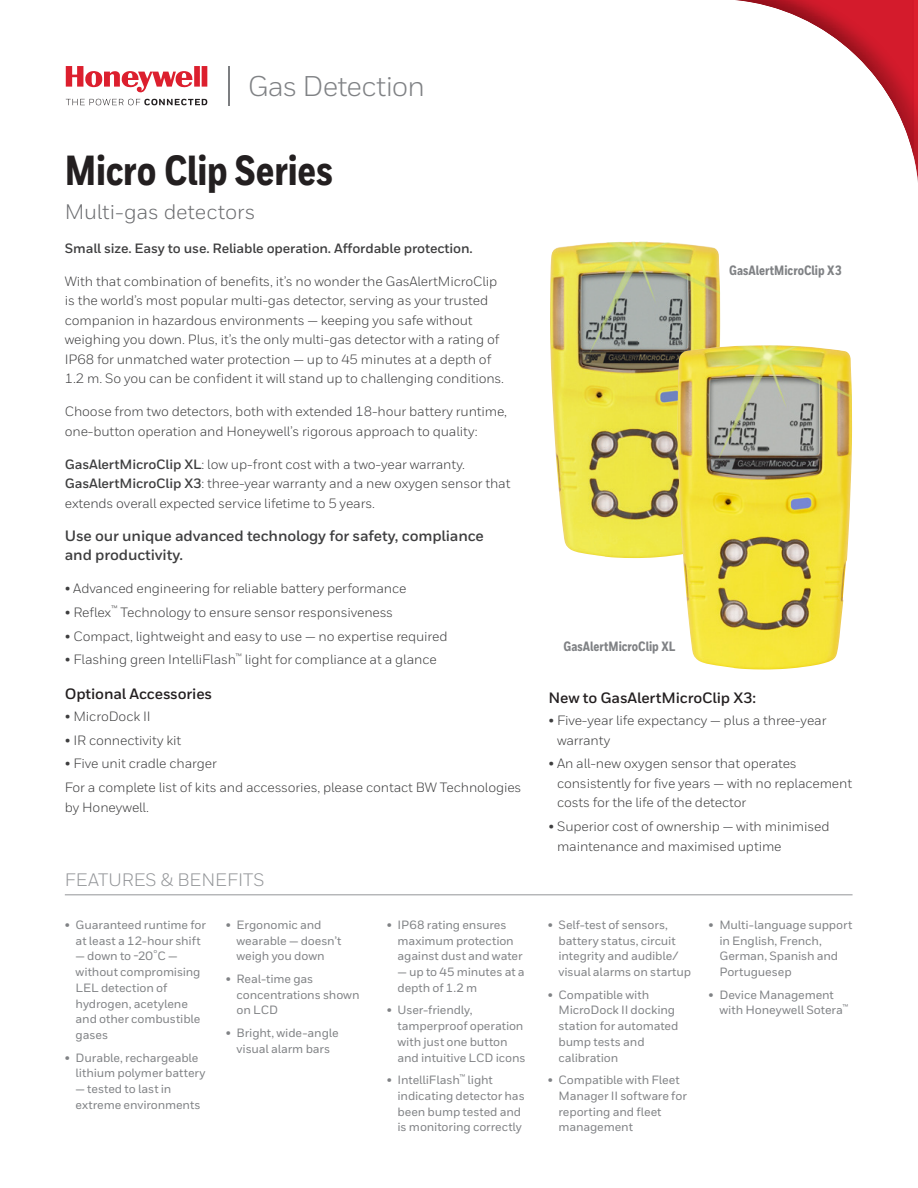
<style>
.page{position:relative;width:918px;height:1188px;background:#fff}
.page>*{position:absolute;margin:0;border:0;box-sizing:border-box;transform-origin:0 0}
.Cover_heading_1{font:800 42px "Honeywell Cond";letter-spacing:-.005em;color:#231f20}
.Logotype_-_80{font:28.5px "Honeywell Sans";letter-spacing:-.03em;color:#808285}
.Cover_heading_1-2{font:21px "Honeywell Sans";letter-spacing:-.005em;color:#6c6d70}
.HLS_Bold_Subs_underl{font:18px "Honeywell Sans";color:#939598}
.Page_1_main_text{font:700 15px/19.5px "Honeywell Sans";letter-spacing:-.01em;color:#3e3e3f}
.main_text_header{font:700 15px "Honeywell Sans";letter-spacing:-.01em;color:#231f20}
.Page_1_main_text-2{font:13.5px/19.5px "Honeywell Sans";letter-spacing:-.01em;color:#3e3e3f}
.main_text_bullets{font:13.5px/19.5px "Honeywell Sans";letter-spacing:-.01em;color:#3e3e3f}
.Page_1_main_text-3{font:700 13.5px "Honeywell Sans";letter-spacing:-.01em;color:#3e3e3f}
.PRODUCT_HEADERS{font:800 13.5px "Honeywell Cond";color:#808285}
.t1{font:500 12px/15.8px "Honeywell Sans";letter-spacing:-.01em;color:#808285}
.s1{font-weight:700}
</style>
<div class="page">
<div style="left:315px;top:0;width:603px;height:603px;background:#231f20;opacity:.2"></div>
<hr style="left:228px;top:66px;width:1px;height:39px;background:#7c7e81">
<svg style="left:66px;top:66px;width:141px;height:27px"></svg>
<svg style="left:66px;top:99px;width:141px;height:6px"></svg>
<hr style="left:65px;top:894px;width:788px;height:1px;background:#939598">
<img style="left:678px;top:345px;width:174px;height:325px">
<p class="Logotype_-_80" style="left:248px;top:69px;width:179px">Gas Detection</p>
<p class="Cover_heading_1" style="left:65px;top:145px;width:269px">Micro Clip Series</p>
<p class="Cover_heading_1-2" style="left:65px;top:199px;width:192px">Multi-gas detectors</p>
<p class="Page_1_main_text-3" style="left:65px;top:240px;width:409px">Small size. Easy to use. Reliable operation. Affordable protection.</p>
<p class="Page_1_main_text-2" style="left:65px;top:271px;width:441px">With that combination of benefits, it’s no wonder the GasAlertMicroClip is the world’s most popular multi-gas detector, serving as your trusted companion in hazardous environments — keeping you safe without weighing you down. Plus, it’s the only multi-gas detector with a rating of IP68 for unmatched water protection — up to 45 minutes at a depth of 1.2 m. So you can be confident it will stand up to challenging conditions.</p>
<p class="Page_1_main_text-2" style="left:65px;top:402px;width:444px">Choose from two detectors, both with extended 18-hour battery runtime, one‑button operation and Honeywell’s rigorous approach to quality:</p>
<p class="Page_1_main_text-2" style="left:65px;top:454px;width:447px"><span class="s1">GasAlertMicroClip XL</span>: low up-front cost with a two-year warranty.<br><span class="s1">GasAlertMicroClip X3</span>: three‑year warranty and a new oxygen sensor that extends overall expected service lifetime to 5 years.</p>
<p class="Page_1_main_text" style="left:65px;top:526px;width:421px">Use our unique advanced technology for safety, compliance and productivity.</p>
<p class="main_text_bullets" style="left:65px;top:579px;width:343px">• Advanced engineering for reliable battery performance</p>
<p class="main_text_bullets" style="left:65px;top:603px;width:330px">• Reflex<sup>™</sup> Technology to ensure sensor responsiveness</p>
<p class="main_text_bullets" style="left:65px;top:626px;width:384px">• Compact, lightweight and easy to use — no expertise required</p>
<p class="main_text_bullets" style="left:65px;top:650px;width:374px">• Flashing green IntelliFlash<sup>™</sup> light for compliance at a glance</p>
<p class="main_text_header" style="left:65px;top:684px;width:149px">Optional Accessories</p>
<p class="main_text_bullets" style="left:65px;top:707px;width:87px">• MicroDock II</p>
<p class="main_text_bullets" style="left:65px;top:730px;width:118px">• IR connectivity kit</p>
<p class="main_text_bullets" style="left:65px;top:754px;width:154px">• Five unit cradle charger</p>
<p class="Page_1_main_text-2" style="left:65px;top:778px;width:458px">For a complete list of kits and accessories, please contact BW Technologies by Honeywell.</p>
<p class="HLS_Bold_Subs_underl" style="left:65px;top:869px;width:201px">FEATURES &amp; BENEFITS</p>
<p class="t1" style="left:65px;top:917px;width:143px;text-align:center">• Guaranteed runtime for at least a 12-hour shift</p>
<p class="t1" style="left:76px;top:948px;width:127px">— down to -20<sup>°</sup>C — without compromising<br>LEL detection of hydrogen, acetylene and other combustible gases</p>
<p class="t1" style="left:76px;top:1050px;width:131px;text-indent:-11px">• Durable, rechargeable lithium polymer battery</p>
<p class="t1" style="left:76px;top:1081px;width:127px">— tested to last in extreme environments</p>
<p class="t1" style="left:237px;top:917px;width:107px;text-indent:-11px">• Ergonomic and wearable — doesn’t weigh you down</p>
<p class="t1" style="left:237px;top:971px;width:125px;text-indent:-11px">• Real-time gas concentrations shown on LCD</p>
<p class="t1" style="left:226px;top:1025px;width:114px;text-align:center">• Bright, wide-angle visual alarm bars</p>
<p class="t1" style="left:398px;top:917px;width:127px;text-indent:-11px">• IP68 rating ensures maximum protection against dust and water</p>
<p class="t1" style="left:398px;top:964px;width:129px">— up to 45 minutes at a depth of 1.2 m</p>
<p class="t1" style="left:398px;top:1002px;width:130px;text-indent:-11px">• User-friendly, tamperproof operation with just one button and intuitive LCD icons</p>
<p class="t1" style="left:398px;top:1072px;width:129px;text-indent:-11px">• IntelliFlash<sup>™</sup> light indicating detector has been bump tested and is monitoring correctly</p>
<p class="PRODUCT_HEADERS" style="left:729px;top:263px;width:114px">GasAlertMicroClip X3</p>
<p class="PRODUCT_HEADERS" style="left:563px;top:638px;width:114px">GasAlertMicroClip XL</p>
<p class="main_text_header" style="left:549px;top:689px;width:209px">New to GasAlertMicroClip X3:</p>
<p class="main_text_bullets" style="left:557px;top:711px;width:271px;text-indent:-9px">• Five-year life expectancy — plus a three-year warranty</p>
<p class="main_text_bullets" style="left:557px;top:754px;width:297px;text-indent:-9px">• An all-new oxygen sensor that operates consistently for five years — with no replacement costs for the life of the detector</p>
<p class="main_text_bullets" style="left:557px;top:817px;width:274px;text-indent:-9px">• Superior cost of ownership — with minimised maintenance and maximised uptime</p>
<p class="t1" style="left:558px;top:917px;width:134px;text-indent:-11px">• Self-test of sensors, battery status, circuit integrity and audible/ visual alarms on startup</p>
<p class="t1" style="left:558px;top:987px;width:122px;text-indent:-11px">• Compatible with<br>MicroDock II docking station for automated bump tests and calibration</p>
<p class="t1" style="left:558px;top:1072px;width:130px;text-indent:-11px">• Compatible with Fleet<br>Manager II software for reporting and fleet management</p>
<p class="t1" style="left:719px;top:917px;width:134px;text-indent:-11px">• Multi-language support in English, French,<br>German, Spanish and<br>Portuguesep</p>
<p class="t1" style="left:719px;top:987px;width:130px;text-indent:-11px">• Device Management with Honeywell Sotera<sup>™</sup></p>
</div>
